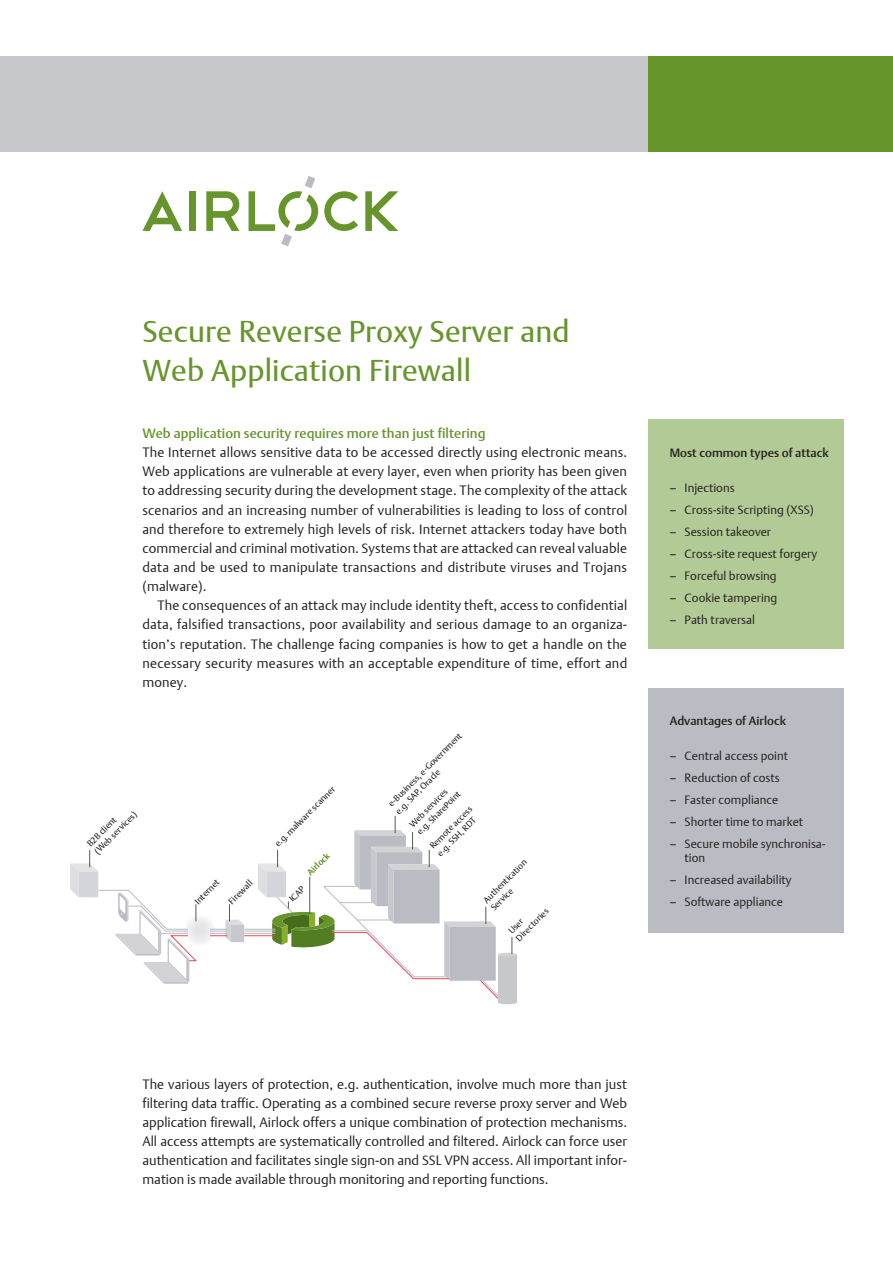
<style>
.page{position:relative;width:893px;height:1263px;background:#fff}
.page>*{position:absolute;margin:0;border:0;box-sizing:border-box;transform-origin:0 0}
._0_Headline_Silber{font:30px/38.2px "DTL Argo T";letter-spacing:.005em;color:#66952c}
._1_Fliesstext{font:13.5px/19.2px "DTL Argo T Light";letter-spacing:.015em;color:#231f20;text-align:justify}
._1_Fliesstext_Auszei{font:13.5px "DTL Argo T Medium";color:#66952c}
._7_Aufzählung_grau{font:12px/13.5px "DTL Argo T Light";color:#231f20}
._1_Fliesstext_Auszei-2{font:12px "DTL Argo T Medium";color:#231f20}
.t1{font:8.7px/10.5px "DTL Argo T";color:#231f20}
.t2{font:700 8.7px "DTL Argo T";color:#66952c}
.s1{font-family:"DTL Argo T Medium"}
</style>
<div class="page">
<div style="left:648px;top:688px;width:196px;height:245px;background:#babcc3"></div>
<div style="left:648px;top:419px;width:196px;height:229px;background:#b2ca95"></div>
<div style="left:0;top:56px;width:648px;height:96px;background:#c7c8cc"></div>
<div style="left:648px;top:56px;width:245px;height:96px;background:#66952c"></div>
<div style="left:498px;top:955px;width:19px;height:47px;background:#c7c8cc"></div>
<hr style="left:498px;top:953px;width:19px;height:3px;background:#d3d3d6;border-radius:50%">
<hr style="left:498px;top:1000px;width:19px;height:4px;background:#c7c8cc;border-radius:50%">
<hr style="left:244px;top:929px;width:31px;height:1px;background:#babcc3">
<hr style="left:244px;top:931px;width:31px;height:1px;background:#babcc3">
<hr style="left:244px;top:933px;width:31px;height:1px;background:#babcc3">
<hr style="left:244px;top:935px;width:31px;height:1px;background:#e84a56">
<svg style="left:512px;top:937px;width:1px;height:17px"></svg>
<svg style="left:258px;top:816px;width:243px;height:183px"></svg>
<svg style="left:365px;top:191px;width:33px;height:40px"></svg>
<svg style="left:324px;top:191px;width:34px;height:40px"></svg>
<svg style="left:206px;top:191px;width:33px;height:40px"></svg>
<div style="left:189px;top:191px;width:7px;height:40px;background:#66952c"></div>
<svg style="left:142px;top:191px;width:40px;height:40px"></svg>
<svg style="left:249px;top:176px;width:69px;height:70px"></svg>
<svg style="left:70px;top:850px;width:174px;height:134px"></svg>
<p class="_0_Headline_Silber" style="left:142px;top:312px;width:429px">Secure Reverse Proxy Server and<br>Web Application Firewall</p>
<p class="_1_Fliesstext_Auszei" style="left:142px;top:425px;width:345px">Web application security requires more than just filtering</p>
<p class="_1_Fliesstext" style="left:142px;top:443px;width:486px">The Internet allows sensitive data to be accessed directly using electronic means.<br>Web applications are vulnerable at every layer, even when priority has been given to addressing security during the development stage. The complexity of the attack scenarios and an increasing number of vulnerabilities is leading to loss of control and therefore to extremely high levels of risk. Internet attackers today have both commercial and criminal motivation. Systems that are attacked can reveal valuable data and be used to manipulate transactions and distribute viruses and Trojans (malware).</p>
<p class="_1_Fliesstext" style="left:142px;top:596px;width:486px;text-indent:15px">The consequences of an attack may include identity theft, access to confidential data, falsified transactions, poor availability and serious damage to an organiza&shy;tion’s reputation. The challenge facing companies is how to get a handle on the necessary security measures with an acceptable expenditure of time, effort and money.</p>
<p class="t1" style="left:92px;top:849px;width:57px;rotate:-45deg">(Web services)</p>
<p class="t1" style="left:85px;top:841px;width:39px;rotate:-45deg">B2B client</p>
<p class="t1" style="left:192px;top:899px;width:32px;rotate:-45deg">Internet</p>
<p class="t1" style="left:226px;top:899px;width:31px;rotate:-45deg">Firewall</p>
<p class="t1" style="left:273px;top:841px;width:83px;rotate:-45deg">e.g. malware scanner</p>
<p class="t2" style="left:305px;top:870px;width:30px;rotate:-45deg">Airlock</p>
<p class="t1" style="left:287px;top:896px;width:20px;rotate:-45deg">ICAP</p>
<p class="t1" style="left:386px;top:801px;width:102px;rotate:-45deg">e-Business, e-Government e.g. SAP, Oracle</p>
<p class="t1" style="left:407px;top:822px;width:59px;rotate:-45deg">Web services e.g. SharePoint</p>
<p class="t1" style="left:427px;top:843px;width:58px;rotate:-45deg">Remote access e.g. SSH, RDT</p>
<p class="t1" style="left:481px;top:898px;width:59px;rotate:-45deg">Authentication<br>Service</p>
<p class="t1" style="left:506px;top:928px;width:44px;rotate:-45deg">User<br>Directories</p>
<p class="_1_Fliesstext_Auszei-2" style="left:670px;top:446px;width:161px">Most common types of attack</p>
<p class="_7_Aufzählung_grau" style="left:670px;top:481px;width:66px"><span class="s1">–</span> Injections</p>
<p class="_7_Aufzählung_grau" style="left:670px;top:503px;width:146px"><span class="s1">–</span> Cross-site Scripting (XSS)</p>
<p class="_7_Aufzählung_grau" style="left:670px;top:525px;width:103px"><span class="s1">–</span> Session takeover</p>
<p class="_7_Aufzählung_grau" style="left:670px;top:547px;width:149px"><span class="s1">–</span> Cross-site request forgery</p>
<p class="_7_Aufzählung_grau" style="left:670px;top:569px;width:109px"><span class="s1">–</span> Forceful browsing</p>
<p class="_7_Aufzählung_grau" style="left:670px;top:591px;width:109px"><span class="s1">–</span> Cookie tampering</p>
<p class="_7_Aufzählung_grau" style="left:670px;top:613px;width:87px"><span class="s1">–</span> Path traversal</p>
<p class="_1_Fliesstext_Auszei-2" style="left:670px;top:714px;width:118px">Advantages of Airlock</p>
<p class="_7_Aufzählung_grau" style="left:670px;top:749px;width:120px"><span class="s1">–</span> Central access point</p>
<p class="_7_Aufzählung_grau" style="left:670px;top:771px;width:112px"><span class="s1">–</span> Reduction of costs</p>
<p class="_7_Aufzählung_grau" style="left:670px;top:793px;width:110px"><span class="s1">–</span> Faster compliance</p>
<p class="_7_Aufzählung_grau" style="left:670px;top:815px;width:135px"><span class="s1">–</span> Shorter time to market</p>
<p class="_7_Aufzählung_grau" style="left:685px;top:837px;width:143px;text-indent:-15px"><span class="s1">–</span> Secure mobile synchronisa&shy;tion</p>
<p class="_7_Aufzählung_grau" style="left:670px;top:872px;width:123px"><span class="s1">–</span> Increased availability</p>
<p class="_7_Aufzählung_grau" style="left:670px;top:894px;width:115px"><span class="s1">–</span> Software appliance</p>
<p class="_1_Fliesstext" style="left:142px;top:1074px;width:486px">The various layers of protection, e.g. authentication, involve much more than just filtering data traffic. Operating as a combined secure reverse proxy server and Web application firewall, Airlock offers a unique combination of protection mechanisms.<br>All access attempts are systematically controlled and filtered. Airlock can force user authentication and facilitates single sign-on and SSL VPN access. All important infor&shy;mation is made available through monitoring and reporting functions.</p>
</div>
